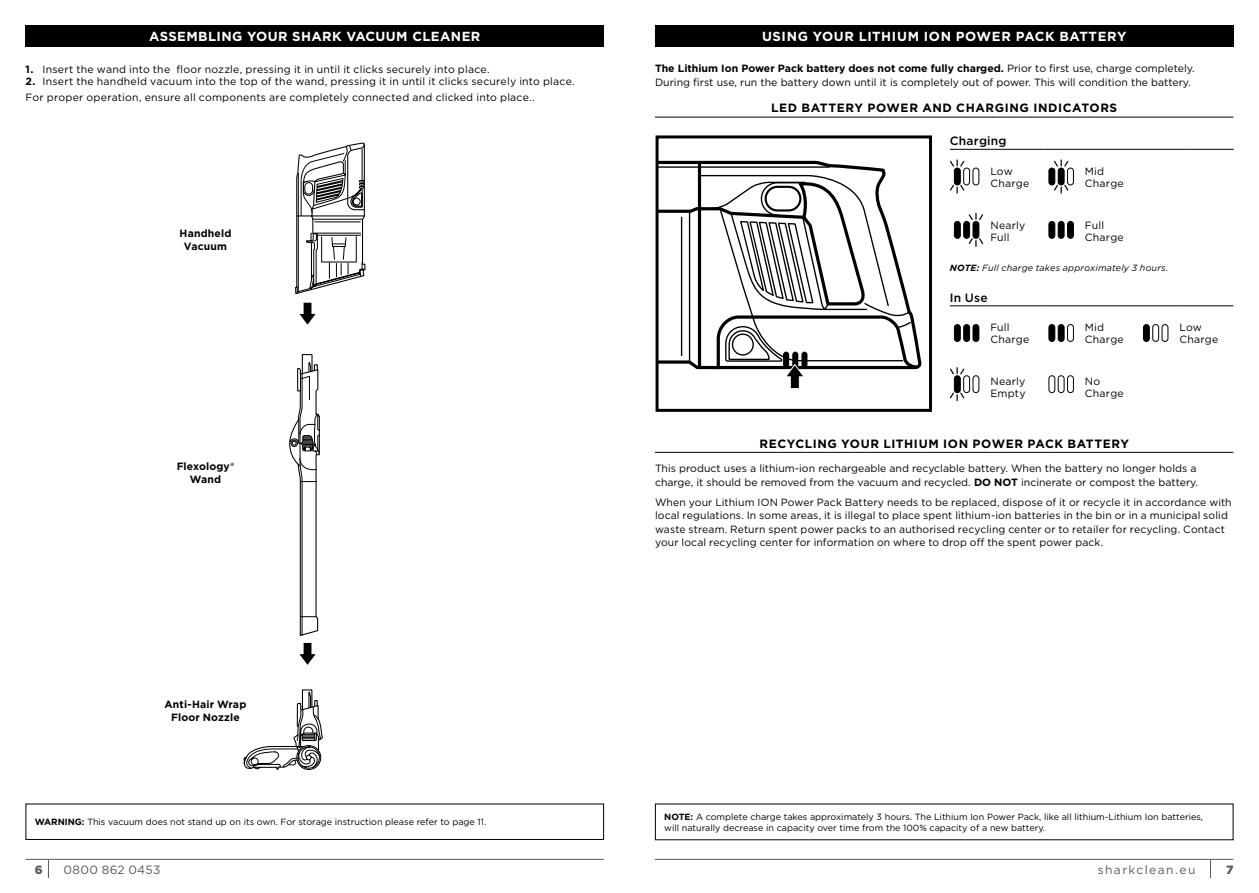
<style>
.page{position:relative;width:1259px;height:893px;background:#fff}
.page>*{position:absolute;margin:0;border:0;box-sizing:border-box;transform-origin:0 0}
.t1{font:700 13.2px "Gotham";letter-spacing:.03em;color:#fff}
.t2{font:700 12px "Gotham";letter-spacing:.05em;color:#000}
.t3{font:12px "Gotham";letter-spacing:.1em;color:#58595b}
.t4{font:500 12px "Gotham";letter-spacing:.015em;color:#000}
.t5{font:12px "Gotham";letter-spacing:.03em;color:#58595b}
.t6{font:900 12px "Gotham";color:#58595b}
.t7{font:10.5px/12px "Gotham";letter-spacing:.01em;color:#000}
.t8{font:700 10.5px/13.5px "Gotham";letter-spacing:.015em;color:#000;text-align:center}
.t9{font:9px/10.5px "Gotham";color:#000}
.t10{font:italic 9px "Gotham";letter-spacing:.025em;color:#000}
.s1{font-weight:700}
</style>
<div class="page">
<hr style="left:655px;top:859px;width:578px;height:1px;background:#58595b">
<svg style="left:1210px;top:860px;width:1px;height:18px"></svg>
<hr style="left:26px;top:859px;width:578px;height:1px;background:#58595b">
<svg style="left:48px;top:860px;width:1px;height:18px"></svg>
<svg style="left:289px;top:354px;width:31px;height:282px"></svg>
<svg style="left:244px;top:689px;width:79px;height:81px"></svg>
<svg style="left:295px;top:143px;width:70px;height:152px"></svg>
<div style="left:26px;top:26px;width:578px;height:21px;background:#000"></div>
<div style="left:655px;top:26px;width:578px;height:21px;background:#000"></div>
<div style="left:655px;top:135px;width:277px;height:277px;border:3px solid #000"></div>
<svg style="left:657px;top:159px;width:263px;height:230px"></svg>
<hr style="left:655px;top:452px;width:578px;height:1px;background:#000">
<hr style="left:655px;top:117px;width:578px;height:1px;background:#000">
<div style="left:26px;top:804px;width:578px;height:36px;border:1px solid #000"></div>
<svg style="left:299px;top:303px;width:16px;height:22px"></svg>
<svg style="left:299px;top:643px;width:16px;height:22px"></svg>
<hr style="left:950px;top:149px;width:40px;height:1px;background:#000">
<hr style="left:990px;top:149px;width:54px;height:1px;background:#000">
<hr style="left:1044px;top:149px;width:41px;height:1px;background:#000">
<hr style="left:1085px;top:149px;width:54px;height:1px;background:#000">
<hr style="left:1139px;top:149px;width:47px;height:1px;background:#000">
<hr style="left:1186px;top:149px;width:47px;height:1px;background:#000">
<div style="left:954px;top:168px;width:6px;height:17px;background:#000;border-radius:3px"></div>
<div style="left:954px;top:168px;width:6px;height:17px;border:1px solid #000;border-radius:3px"></div>
<div style="left:963px;top:168px;width:7px;height:17px;border:1px solid #000;border-radius:3px"></div>
<div style="left:972px;top:168px;width:7px;height:17px;border:1px solid #000;border-radius:3px"></div>
<svg style="left:950px;top:184px;width:14px;height:9px"></svg>
<svg style="left:950px;top:160px;width:14px;height:8px"></svg>
<div style="left:1049px;top:168px;width:5px;height:17px;background:#000;border-radius:3px"></div>
<div style="left:1048px;top:168px;width:7px;height:17px;border:1px solid #000;border-radius:3px"></div>
<div style="left:1058px;top:168px;width:6px;height:17px;background:#000;border-radius:3px"></div>
<div style="left:1058px;top:168px;width:6px;height:17px;border:1px solid #000;border-radius:3px"></div>
<div style="left:1067px;top:168px;width:6px;height:17px;border:1px solid #000;border-radius:3px"></div>
<svg style="left:1054px;top:184px;width:14px;height:9px"></svg>
<svg style="left:1054px;top:160px;width:14px;height:8px"></svg>
<div style="left:954px;top:221px;width:6px;height:17px;background:#000;border-radius:3px"></div>
<div style="left:954px;top:221px;width:6px;height:18px;border:1px solid #000;border-radius:3px"></div>
<div style="left:963px;top:221px;width:6px;height:17px;background:#000;border-radius:3px"></div>
<div style="left:963px;top:221px;width:7px;height:18px;border:1px solid #000;border-radius:3px"></div>
<div style="left:973px;top:221px;width:6px;height:17px;background:#000;border-radius:3px"></div>
<div style="left:972px;top:221px;width:7px;height:18px;border:1px solid #000;border-radius:3px"></div>
<svg style="left:968px;top:237px;width:15px;height:9px"></svg>
<svg style="left:968px;top:213px;width:15px;height:7px"></svg>
<div style="left:1049px;top:221px;width:5px;height:17px;background:#000;border-radius:3px"></div>
<div style="left:1048px;top:221px;width:7px;height:18px;border:1px solid #000;border-radius:3px"></div>
<div style="left:1058px;top:221px;width:6px;height:17px;background:#000;border-radius:3px"></div>
<div style="left:1058px;top:221px;width:6px;height:18px;border:1px solid #000;border-radius:3px"></div>
<div style="left:1067px;top:221px;width:6px;height:17px;background:#000;border-radius:3px"></div>
<div style="left:1067px;top:221px;width:6px;height:18px;border:1px solid #000;border-radius:3px"></div>
<hr style="left:950px;top:305px;width:40px;height:1px;background:#000">
<hr style="left:990px;top:305px;width:54px;height:1px;background:#000">
<hr style="left:1044px;top:305px;width:41px;height:1px;background:#000">
<hr style="left:1085px;top:305px;width:54px;height:1px;background:#000">
<hr style="left:1139px;top:305px;width:40px;height:1px;background:#000">
<hr style="left:1179px;top:305px;width:54px;height:1px;background:#000">
<div style="left:954px;top:325px;width:6px;height:16px;background:#000;border-radius:3px"></div>
<div style="left:954px;top:324px;width:6px;height:18px;border:1px solid #000;border-radius:3px"></div>
<div style="left:963px;top:325px;width:6px;height:16px;background:#000;border-radius:3px"></div>
<div style="left:963px;top:324px;width:7px;height:18px;border:1px solid #000;border-radius:3px"></div>
<div style="left:973px;top:325px;width:6px;height:16px;background:#000;border-radius:3px"></div>
<div style="left:972px;top:324px;width:7px;height:18px;border:1px solid #000;border-radius:3px"></div>
<div style="left:1049px;top:325px;width:5px;height:16px;background:#000;border-radius:3px"></div>
<div style="left:1048px;top:324px;width:7px;height:18px;border:1px solid #000;border-radius:3px"></div>
<div style="left:1058px;top:325px;width:6px;height:16px;background:#000;border-radius:3px"></div>
<div style="left:1058px;top:324px;width:6px;height:18px;border:1px solid #000;border-radius:3px"></div>
<div style="left:1067px;top:324px;width:6px;height:18px;border:1px solid #000;border-radius:3px"></div>
<div style="left:1143px;top:325px;width:6px;height:16px;background:#000;border-radius:3px"></div>
<div style="left:1143px;top:324px;width:6px;height:18px;border:1px solid #000;border-radius:3px"></div>
<div style="left:1152px;top:324px;width:7px;height:18px;border:1px solid #000;border-radius:3px"></div>
<div style="left:1161px;top:324px;width:7px;height:18px;border:1px solid #000;border-radius:3px"></div>
<div style="left:954px;top:376px;width:6px;height:17px;background:#000;border-radius:3px"></div>
<div style="left:954px;top:375px;width:6px;height:18px;border:1px solid #000;border-radius:3px"></div>
<div style="left:963px;top:375px;width:7px;height:18px;border:1px solid #000;border-radius:3px"></div>
<div style="left:972px;top:375px;width:7px;height:18px;border:1px solid #000;border-radius:3px"></div>
<svg style="left:950px;top:391px;width:14px;height:10px"></svg>
<svg style="left:950px;top:367px;width:14px;height:8px"></svg>
<div style="left:1048px;top:375px;width:7px;height:18px;border:1px solid #000;border-radius:3px"></div>
<div style="left:1058px;top:375px;width:6px;height:18px;border:1px solid #000;border-radius:3px"></div>
<div style="left:1067px;top:375px;width:6px;height:18px;border:1px solid #000;border-radius:3px"></div>
<p class="t1" style="left:149px;top:28px;width:333px">ASSEMBLING YOUR SHARK VACUUM CLEANER</p>
<p class="t7" style="left:26px;top:63px;width:465px"><span class="s1">1.</span> Insert the wand into the floor nozzle, pressing it in until it clicks securely into place.</p>
<p class="t7" style="left:26px;top:73px;width:551px;line-height:16.2px"><span class="s1">2.</span> Insert the handheld vacuum into the top of the wand, pressing it in until it clicks securely into place.<br>For proper operation, ensure all components are completely connected and clicked into place..</p>
<p class="t8" style="left:180px;top:226px;width:53px">Handheld<br>Vacuum</p>
<p class="t8" style="left:177px;top:459px;width:59px">Flexology®<br>Wand</p>
<p class="t8" style="left:165px;top:697px;width:83px">Anti-Hair Wrap<br>Floor Nozzle</p>
<p class="t9" style="left:35px;top:817px;width:453px"><span class="s1">WARNING:</span> This vacuum does not stand up on its own. For storage instruction please refer to page 11.</p>
<p class="t1" style="left:762px;top:28px;width:366px">USING YOUR LITHIUM ION POWER PACK BATTERY</p>
<p class="t7" style="left:655px;top:61px;width:541px;line-height:13.5px"><span class="s1">The Lithium Ion Power Pack battery does not come fully charged.</span> Prior to first use, charge completely.<br>During first use, run the battery down until it is completely out of power. This will condition the battery.</p>
<p class="t2" style="left:771px;top:100px;width:348px">LED BATTERY POWER AND CHARGING INDICATORS</p>
<p class="t4" style="left:950px;top:133px;width:58px">Charging</p>
<p class="t7" style="left:990px;top:165px;width:40px">Low<br>Charge</p>
<p class="t7" style="left:1085px;top:165px;width:40px">Mid<br>Charge</p>
<p class="t7" style="left:990px;top:219px;width:36px">Nearly<br>Full</p>
<p class="t7" style="left:1085px;top:219px;width:40px">Full<br>Charge</p>
<p class="t10" style="left:950px;top:262px;width:220px"><span class="s1">NOTE:</span> Full charge takes approximately 3 hours.</p>
<p class="t4" style="left:950px;top:289px;width:39px">In Use</p>
<p class="t7" style="left:990px;top:321px;width:40px">Full<br>Charge</p>
<p class="t7" style="left:1085px;top:321px;width:40px">Mid<br>Charge</p>
<p class="t7" style="left:1179px;top:321px;width:40px">Low<br>Charge</p>
<p class="t7" style="left:990px;top:375px;width:37px">Nearly<br>Empty</p>
<p class="t7" style="left:1085px;top:375px;width:40px">No<br>Charge</p>
<p class="t2" style="left:759px;top:435px;width:371px">RECYCLING YOUR LITHIUM ION POWER PACK BATTERY</p>
<p class="t7" style="left:655px;top:461px;width:545px;line-height:13.5px">This product uses a lithium-ion rechargeable and recyclable battery. When the battery no longer holds a charge, it should be removed from the vacuum and recycled. <span class="s1">DO NOT</span> incinerate or compost the battery.</p>
<p class="t7" style="left:655px;top:495px;width:578px;line-height:13.5px">When your Lithium ION Power Pack Battery needs to be replaced, dispose of it or recycle it in accordance with local regulations. In some areas, it is illegal to place spent lithium-ion batteries in the bin or in a municipal solid waste stream. Return spent power packs to an authorised recycling center or to retailer for recycling. Contact your local recycling center for information on where to drop off the spent power pack.</p>
<p class="t9" style="left:664px;top:812px;width:540px"><span class="s1">NOTE:</span> A complete charge takes approximately 3 hours. The Lithium Ion Power Pack, like all lithium-Lithium Ion batteries, will naturally decrease in capacity over time from the 100% capacity of a new battery.</p>
<p class="t6" style="left:35px;top:861px;width:9px">6</p>
<p class="t5" style="left:64px;top:862px;width:98px">0800 862 0453</p>
<p class="t3" style="left:1097px;top:862px;width:99px">sharkclean.eu</p>
<p class="t6" style="left:1226px;top:861px;width:9px">7</p>
</div>
